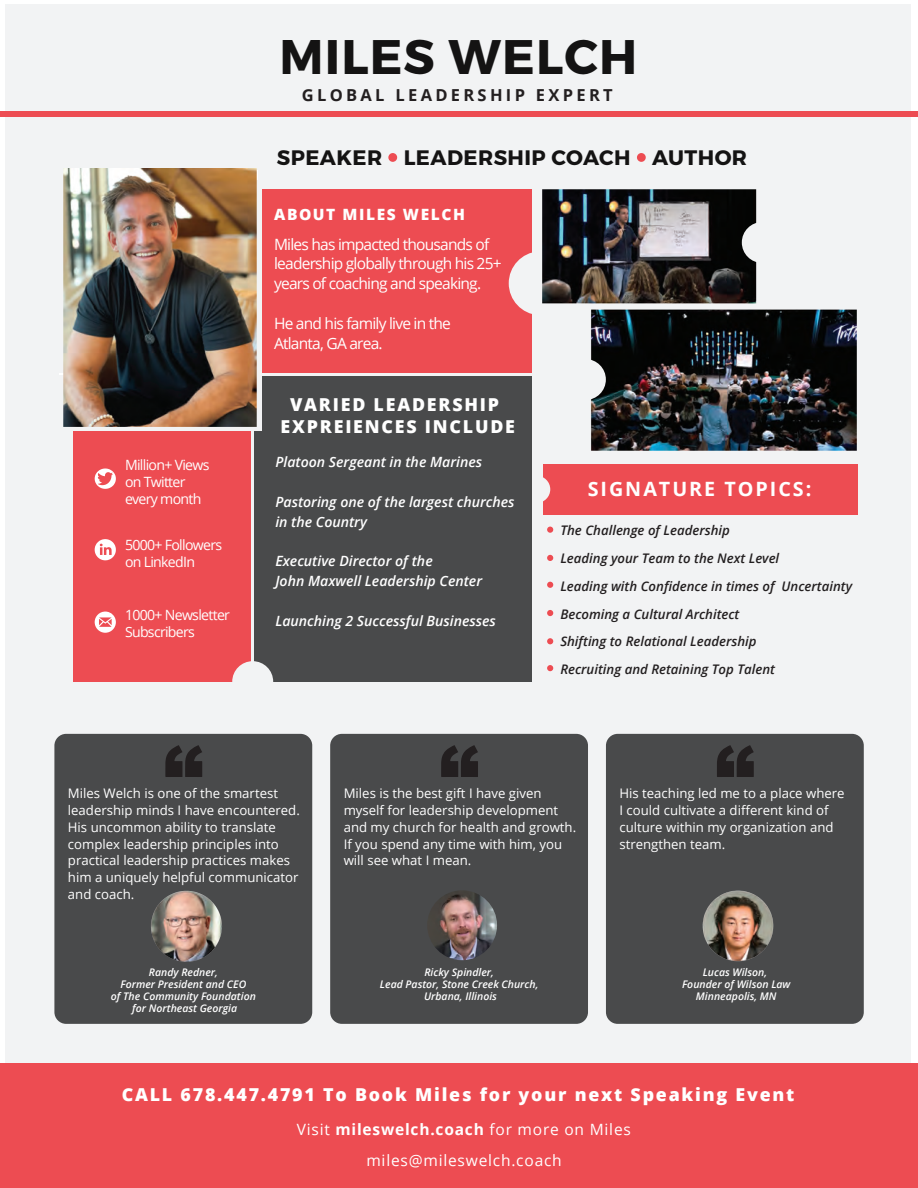
<style>
.page{position:relative;width:918px;height:1188px;background:#fff}
.page>*{position:absolute;margin:0;border:0;box-sizing:border-box;transform-origin:0 0}
.t1{font:700 48.45px "Montserrat";letter-spacing:.025em;color:#141313}
.t2{font:700 21px "Montserrat";letter-spacing:.02em;color:#141313}
.t3{font:700 19.8px "Open Sans";letter-spacing:.1em;color:#fff}
.t4{font:800 17.85px/21.5px "Open Sans";letter-spacing:.1em;color:#fff;text-align:center}
.t5{font:700 16.5px "Open Sans";letter-spacing:.2em;color:#231f20}
.t6{font:15.6px/19.8px "Open Sans";letter-spacing:-.05em;color:#fff}
.t7{font:15.6px "Open Sans";letter-spacing:.05em;color:#fff}
.t8{font:800 15.6px "Open Sans";letter-spacing:.1em;color:#fff}
.t9{font:italic 600 14.1px/19.8px "Open Sans";color:#fff}
.t10{font:14.1px/17px "Open Sans";letter-spacing:-.05em;color:#fff}
.t11{font:13.2px/16.8px "Open Sans";color:#fff}
.t12{font:italic 600 13.2px/27.8px "Open Sans";color:#231f20}
.t13{font:italic 600 10.5px/12px "Open Sans";color:#fff;text-align:center}
.s1{font-weight:700}
</style>
<div class="page">
<div style="left:6px;top:5px;width:905px;height:1176px;background:#f2f3f4"></div>
<div style="left:73px;top:375px;width:178px;height:306px;background:#ed4c52"></div>
<div style="left:258px;top:189px;width:274px;height:184px;background:#ed4c52"></div>
<div style="left:254px;top:376px;width:278px;height:305px;background:#494a4b"></div>
<hr style="left:255px;top:170px;width:3px;height:19px;background:#fff">
<img style="left:543px;top:189px;width:313px;height:262px">
<div style="left:0;top:111px;width:918px;height:6px;background:#ed4c52"></div>
<div style="left:543px;top:464px;width:314px;height:51px;background:#ed4c52"></div>
<svg style="left:547px;top:527px;width:6px;height:6px"></svg>
<svg style="left:547px;top:555px;width:6px;height:6px"></svg>
<svg style="left:547px;top:582px;width:6px;height:6px"></svg>
<svg style="left:547px;top:610px;width:6px;height:6px"></svg>
<svg style="left:547px;top:638px;width:6px;height:6px"></svg>
<svg style="left:547px;top:665px;width:6px;height:6px"></svg>
<svg style="left:95px;top:468px;width:21px;height:21px"></svg>
<div style="left:69px;top:181px;width:193px;height:250px;background:#f2f3f4"></div>
<img style="left:63px;top:169px;width:194px;height:257px">
<svg style="left:95px;top:539px;width:21px;height:21px"></svg>
<svg style="left:94px;top:611px;width:22px;height:22px"></svg>
<svg style="left:99px;top:617px;width:13px;height:10px"></svg>
<svg style="left:509px;top:252px;width:23px;height:62px"></svg>
<div style="left:742px;top:222px;width:41px;height:41px;background:#f2f3f4;border-radius:50%"></div>
<div style="left:232px;top:661px;width:41px;height:41px;background:#f2f3f4;border-radius:50%"></div>
<div style="left:637px;top:153px;width:9px;height:9px;background:#ed4c52;border-radius:50%"></div>
<div style="left:388px;top:153px;width:9px;height:9px;background:#ed4c52;border-radius:50%"></div>
<svg style="left:543px;top:477px;width:7px;height:25px"></svg>
<div style="left:565px;top:359px;width:41px;height:41px;background:#f2f3f4;border-radius:50%"></div>
<div style="left:54px;top:734px;width:258px;height:290px;background:#494a4b;border-radius:12px"></div>
<img style="left:151px;top:890px;width:71px;height:72px">
<svg style="left:165px;top:745px;width:37px;height:32px"></svg>
<div style="left:330px;top:734px;width:258px;height:290px;background:#494a4b;border-radius:12px"></div>
<img style="left:273px;top:882px;width:302px;height:142px">
<svg style="left:441px;top:745px;width:37px;height:32px"></svg>
<div style="left:606px;top:734px;width:258px;height:290px;background:#494a4b;border-radius:12px"></div>
<svg style="left:717px;top:745px;width:37px;height:32px"></svg>
<img style="left:651px;top:890px;width:173px;height:134px">
<div style="left:0;top:1063px;width:918px;height:125px;background:#ed4c52"></div>
<h1 class="t1" style="left:279px;top:26px;width:360px">MILES WELCH</h1>
<p class="t5" style="left:302px;top:83px;width:312px">GLOBAL LEADERSHIP EXPERT</p>
<h2 class="t2" style="left:277px;top:144px;width:472px">SPEAKER LEADERSHIP COACH AUTHOR</h2>
<p class="t8" style="left:274px;top:203px;width:192px">ABOUT MILES WELCH</p>
<p class="t10" style="left:125px;top:456px;width:86px">Million+ Views on Twitter every month</p>
<p class="t10" style="left:125px;top:536px;width:99px">5000+ Followers on LinkedIn</p>
<p class="t10" style="left:125px;top:606px;width:106px">1000+ Newsletter<br>Subscribers</p>
<p class="t6" style="left:274px;top:234px;width:229px">Miles has impacted thousands of leadership globally through his 25+ years of coaching and speaking.</p>
<p class="t6" style="left:274px;top:313px;width:178px">He and his family live in the<br>Atlanta, GA area.</p>
<h3 class="t4" style="left:281px;top:393px;width:236px">VARIED LEADERSHIP<br>EXPREIENCES INCLUDE</h3>
<p class="t9" style="left:275px;top:452px;width:208px">Platoon Sergeant in the Marines</p>
<p class="t9" style="left:275px;top:492px;width:241px">Pastoring one of the largest churches in the Country</p>
<p class="t9" style="left:275px;top:551px;width:208px">Executive Director of the<br>John Maxwell Leadership Center</p>
<p class="t9" style="left:275px;top:610px;width:222px">Launching 2 Successful Businesses</p>
<h3 class="t3" style="left:588px;top:475px;width:225px">SIGNATURE TOPICS:</h3>
<p class="t12" style="left:560px;top:516px;width:293px">The Challenge of Leadership<br>Leading your Team to the Next Level<br>Leading with Confidence in times of Uncertainty Becoming a Cultural Architect<br>Shifting to Relational Leadership<br>Recruiting and Retaining Top Talent</p>
<p class="t11" style="left:68px;top:785px;width:233px">Miles Welch is one of the smartest leadership minds I have encountered.<br>His uncommon ability to translate complex leadership principles into practical leadership practices makes him a uniquely helpful communicator and coach.</p>
<p class="t13" style="left:111px;top:966px;width:146px">Randy Redner,<br>Former President and CEO<br>of The Community Foundation for Northeast Georgia</p>
<p class="t11" style="left:344px;top:785px;width:234px">Miles is the best gift I have given myself for leadership development and my church for health and growth.<br>If you spend any time with him, you will see what I mean.</p>
<p class="t13" style="left:380px;top:966px;width:160px">Ricky Spindler,<br>Lead Pastor, Stone Creek Church,<br>Urbana, Illinois</p>
<p class="t11" style="left:619px;top:785px;width:227px">His teaching led me to a place where<br>I could cultivate a different kind of culture within my organization and strengthen team.</p>
<p class="t13" style="left:682px;top:966px;width:110px">Lucas Wilson,<br>Founder of Wilson Law<br>Minneapolis, MN</p>
<h3 class="t4" style="left:122px;top:1083px;width:674px">CALL 678.447.4791 To Book Miles for your next Speaking Event</h3>
<p class="t7" style="left:297px;top:1119px;width:336px">Visit <span class="s1">mileswelch.coach</span> for more on Miles</p>
<p class="t7" style="left:366px;top:1150px;width:197px">miles@mileswelch.coach</p>
</div>
